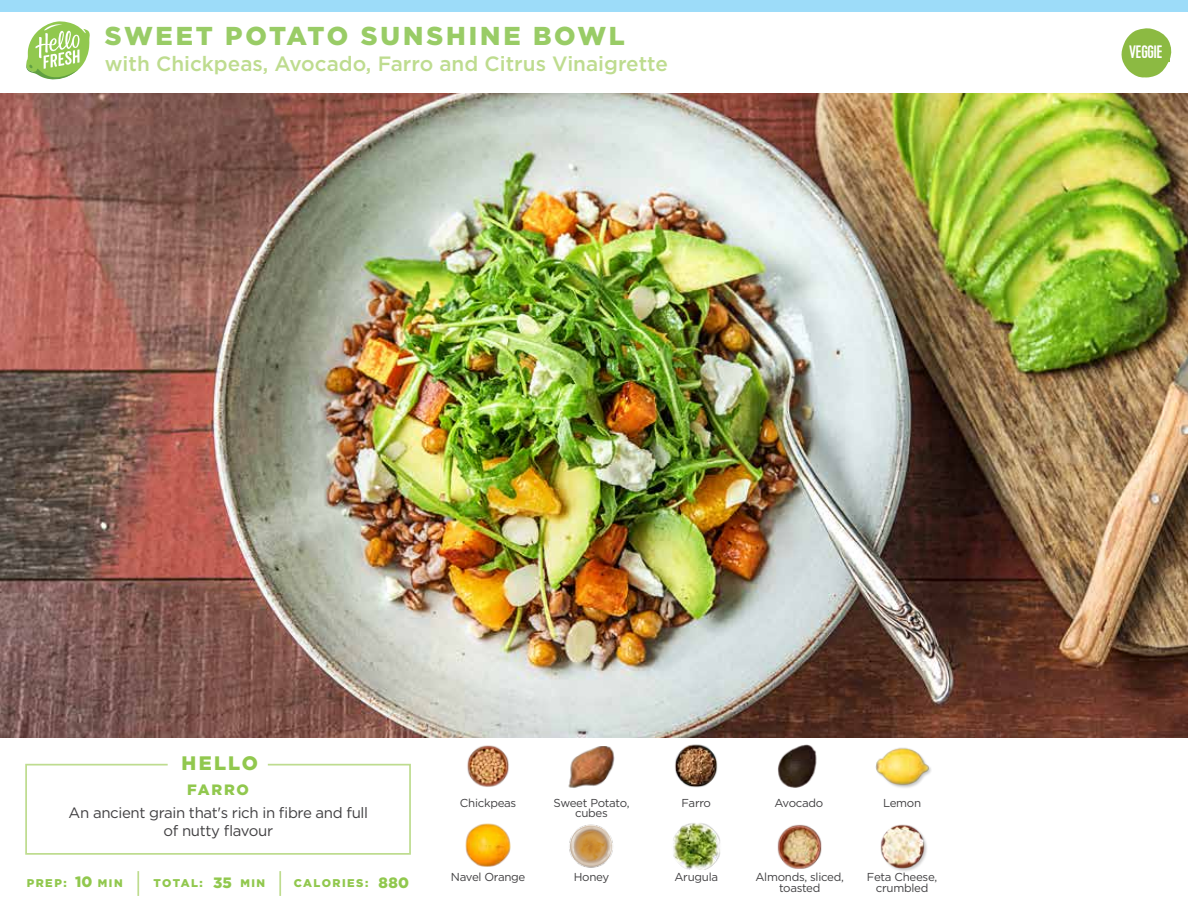
<style>
.page{position:relative;width:1188px;height:918px;background:#fff}
.page>*{position:absolute;margin:0;border:0;box-sizing:border-box;transform-origin:0 0}
.t1{font:900 25.8px "Gotham";letter-spacing:.105em;color:#9c6}
.t2{font:500 20.7px "Gotham";color:#bedc8f}
.t3{font:900 19.5px "Gotham";letter-spacing:.105em;color:#91c84e}
.t4{font:18px "Kapra";letter-spacing:-.01em;color:#fff}
.t5{font:15px/18px "Gotham";letter-spacing:-.025em;color:#414042;text-align:center}
.t6{font:900 15px "Gotham";letter-spacing:.045em;color:#91c84e}
.t7{font:11.55px/10.5px "Gotham";letter-spacing:-.025em;color:#414042;text-align:center}
.t8{font:900 11.25px "Gotham";letter-spacing:.125em;color:#91c84e}
.t9{font:900 10.95px "Gotham";letter-spacing:.135em;color:#91c84e}
</style>
<div class="page">
<div style="left:0;top:0;width:1188px;height:12px;background:#9ddcf9"></div>
<img style="left:0;top:93px;width:1188px;height:644px">
<svg style="left:25px;top:763px;width:386px;height:92px"></svg>
<img style="left:467px;top:745px;width:42px;height:42px">
<img style="left:465px;top:823px;width:46px;height:44px">
<img style="left:675px;top:744px;width:43px;height:44px">
<img style="left:673px;top:823px;width:47px;height:46px">
<img style="left:569px;top:824px;width:44px;height:44px">
<img style="left:777px;top:824px;width:45px;height:45px">
<img style="left:778px;top:744px;width:39px;height:44px">
<hr style="left:137px;top:871px;width:2px;height:25px;background:#bedc8f">
<hr style="left:279px;top:871px;width:2px;height:25px;background:#bedc8f">
<svg style="left:1121px;top:28px;width:51px;height:50px"></svg>
<div style="left:1129px;top:45px;width:41px;height:16px;background:#8cba42"></div>
<img style="left:568px;top:746px;width:47px;height:42px">
<div style="left:876px;top:748px;width:56px;height:41px;background:#000;opacity:.2"></div>
<img style="left:875px;top:747px;width:55px;height:42px">
<div style="left:880px;top:824px;width:48px;height:48px;background:#000;opacity:.2"></div>
<img style="left:880px;top:824px;width:48px;height:44px">
<svg style="left:26px;top:21px;width:64px;height:59px"></svg>
<h1 class="t1" style="left:105px;top:21px;width:522px">SWEET POTATO SUNSHINE BOWL</h1>
<h2 class="t2" style="left:105px;top:50px;width:565px">with Chickpeas, Avocado, Farro and Citrus Vinaigrette</h2>
<h3 class="t4" style="left:1129px;top:41px;width:35px">VEGGIE</h3>
<h3 class="t3" style="left:182px;top:751px;width:78px">HELLO</h3>
<p class="t6" style="left:187px;top:781px;width:63px">FARRO</p>
<p class="t5" style="left:69px;top:803px;width:301px">An ancient grain that's rich in fibre and full of nutty flavour</p>
<p class="t6" style="left:75px;top:873px;width:19px">10</p>
<p class="t6" style="left:213px;top:874px;width:20px">35</p>
<p class="t8" style="left:27px;top:877px;width:41px">PREP:</p>
<p class="t8" style="left:154px;top:877px;width:51px">TOTAL:</p>
<p class="t8" style="left:294px;top:877px;width:76px">CALORIES:</p>
<p class="t9" style="left:98px;top:877px;width:26px">MIN</p>
<p class="t9" style="left:240px;top:877px;width:26px">MIN</p>
<p class="t6" style="left:379px;top:874px;width:32px">880</p>
<p class="t7" style="left:460px;top:797px;width:58px">Chickpeas</p>
<p class="t7" style="left:451px;top:872px;width:76px">Navel Orange</p>
<p class="t7" style="left:553px;top:797px;width:78px">Sweet Potato,</p>
<p class="t7" style="left:775px;top:797px;width:50px">Avocado</p>
<p class="t7" style="left:575px;top:807px;width:34px">cubes</p>
<p class="t7" style="left:682px;top:797px;width:31px">Farro</p>
<p class="t7" style="left:883px;top:797px;width:40px">Lemon</p>
<p class="t7" style="left:574px;top:872px;width:37px">Honey</p>
<p class="t7" style="left:756px;top:872px;width:90px">Almonds, sliced, toasted</p>
<p class="t7" style="left:675px;top:872px;width:45px">Arugula</p>
<p class="t7" style="left:867px;top:872px;width:72px">Feta Cheese,</p>
<p class="t7" style="left:876px;top:882px;width:54px">crumbled</p>
</div>
